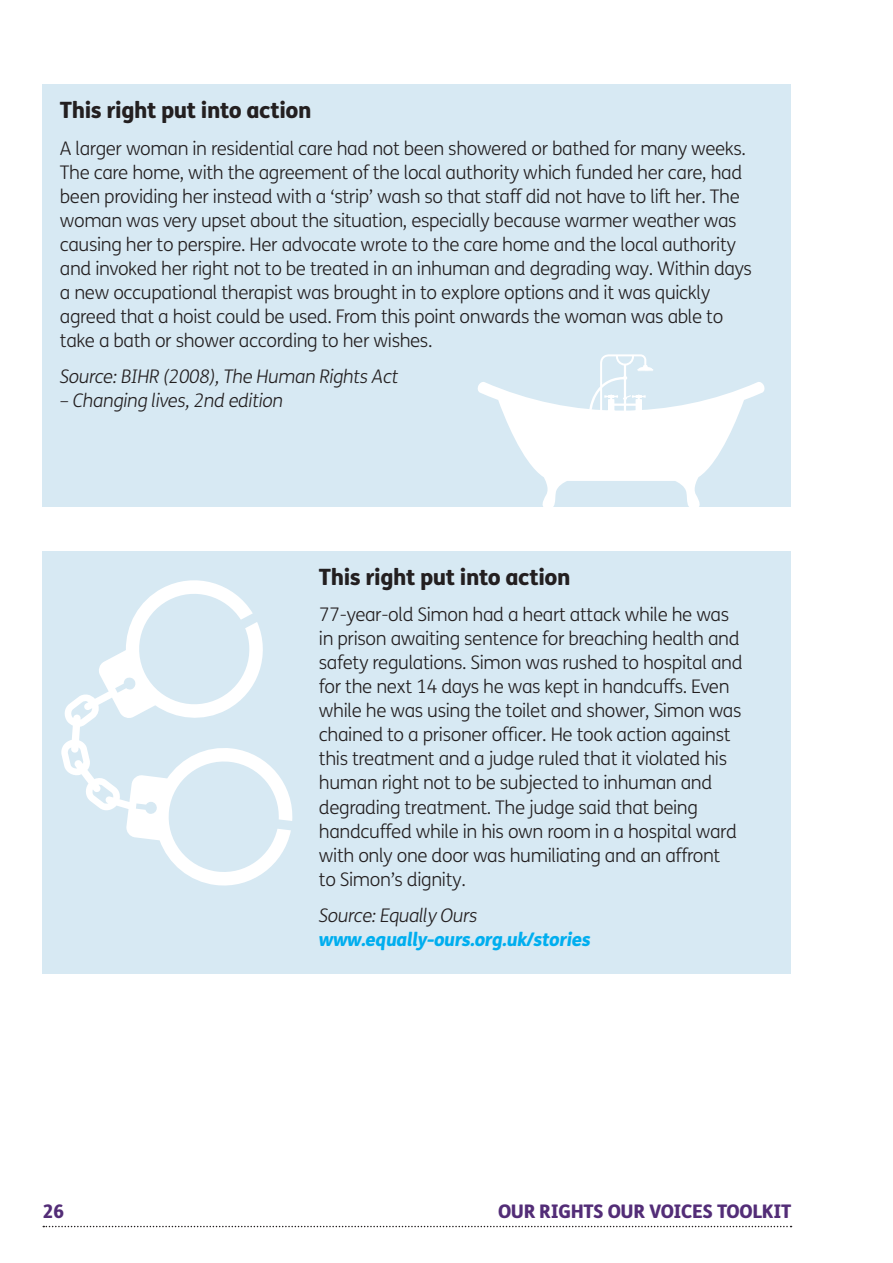
<style>
.page{position:relative;width:893px;height:1263px;background:#fff}
.page>*{position:absolute;margin:0;border:0;box-sizing:border-box;transform-origin:0 0}
.t1{font:800 22.5px "FS Me";letter-spacing:-.02em;color:#231f20}
.t2{font:300 18.75px/24px "FS Me";letter-spacing:-.02em;color:#231f20}
.t3{font:italic 300 18.75px "FS Me";letter-spacing:-.02em;color:#231f20}
.t4{font:italic 800 18.75px "FS Me";letter-spacing:-.02em;color:#00aeef}
.t5{font:800 18.75px "FS Me";letter-spacing:-.02em;color:#532d77}
</style>
<div class="page">
<svg style="left:43px;top:1226px;width:748px;height:1px"></svg>
<div style="left:43px;top:84px;width:748px;height:422px;background:#d7e9f3"></div>
<svg style="left:477px;top:354px;width:288px;height:153px"></svg>
<div style="left:43px;top:551px;width:748px;height:423px;background:#d7e9f3"></div>
<svg style="left:61px;top:580px;width:232px;height:306px"></svg>
<p class="t1" style="left:60px;top:102px;width:253px">This right put into action</p>
<p class="t2" style="left:60px;top:138px;width:693px">A larger woman in residential care had not been showered or bathed for many weeks.<br>The care home, with the agreement of the local authority which funded her care, had been providing her instead with a ‘strip’ wash so that staff did not have to lift her. The woman was very upset about the situation, especially because warmer weather was causing her to perspire. Her advocate wrote to the care home and the local authority and invoked her right not to be treated in an inhuman and degrading way. Within days a new occupational therapist was brought in to explore options and it was quickly agreed that a hoist could be used. From this point onwards the woman was able to take a bath or shower according to her wishes.</p>
<p class="t3" style="left:60px;top:370px;width:340px">Source: BIHR (2008), The Human Rights Act</p>
<p class="t3" style="left:60px;top:394px;width:225px">– Changing lives, 2nd edition</p>
<p class="t1" style="left:319px;top:569px;width:253px">This right put into action</p>
<p class="t2" style="left:319px;top:605px;width:425px">77-year-old Simon had a heart attack while he was in prison awaiting sentence for breaching health and safety regulations. Simon was rushed to hospital and for the next 14 days he was kept in handcuffs. Even while he was using the toilet and shower, Simon was chained to a prisoner officer. He took action against this treatment and a judge ruled that it violated his human right not to be subjected to inhuman and degrading treatment. The judge said that being handcuffed while in his own room in a hospital ward with only one door was humiliating and an affront<br>to Simon’s dignity.</p>
<p class="t3" style="left:319px;top:909px;width:160px">Source: Equally Ours</p>
<p class="t4" style="left:319px;top:929px;width:273px">www.equally-ours.org.uk/stories</p>
<p class="t5" style="left:43px;top:1204px;width:23px">26</p>
<p class="t5" style="left:498px;top:1204px;width:295px">OUR RIGHTS OUR VOICES TOOLKIT</p>
</div>
